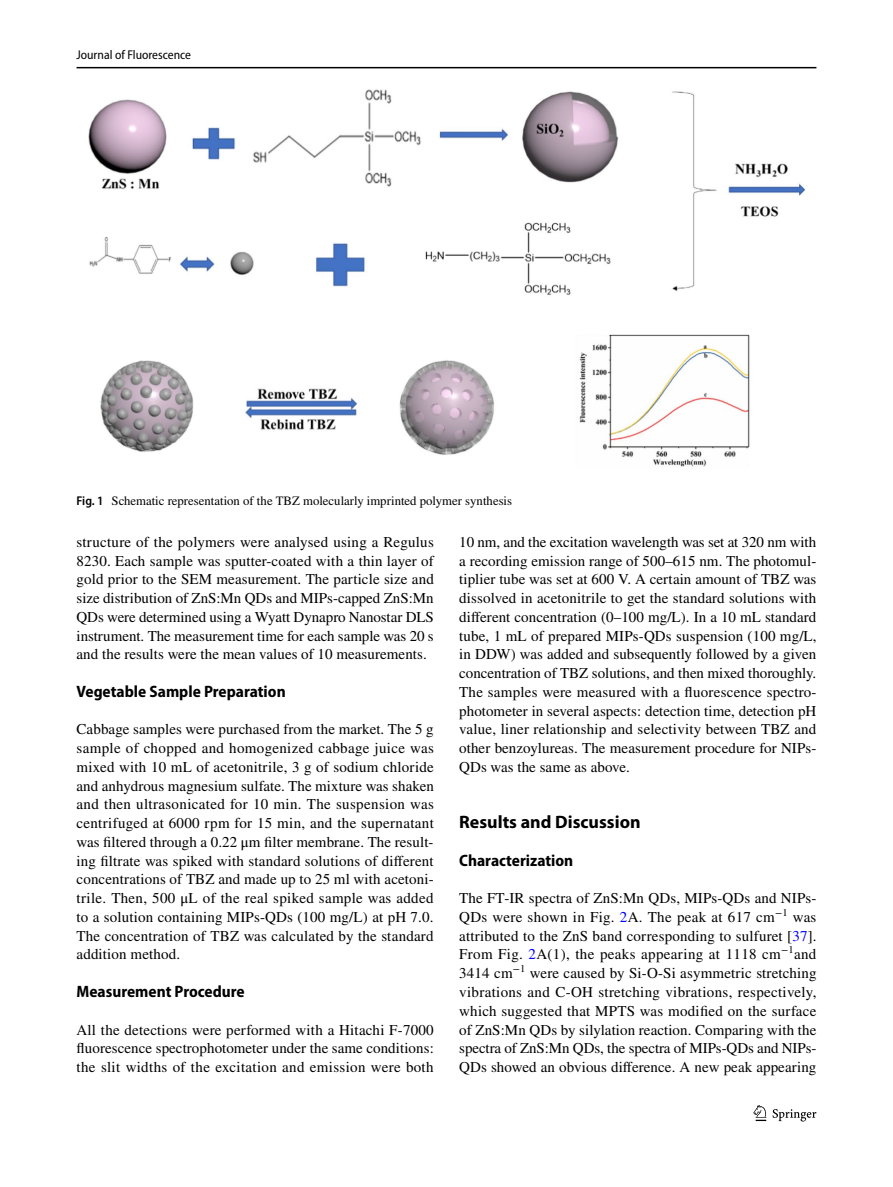
<style>
.page{position:relative;width:893px;height:1187px;background:#fff}
.page>*{position:absolute;margin:0;border:0;box-sizing:border-box;transform-origin:0 0}
.t1{font:700 18px "Myriad Pro";color:#000}
.t2{font:700 semi-condensed 16.5px "Myriad Pro";color:#000}
.t3{font:15px/18.8px "STIX";letter-spacing:.005em;color:#000;text-align:justify}
.t4{font:12.75px "STIX";color:#000}
.t5{font:semi-condensed 12.75px "Myriad Pro";color:#000}
.s1{font-family:"Myriad Pro";font-weight:600;font-stretch:semi-condensed}
.s2{color:#00f}
</style>
<div class="page">
<hr style="left:77px;top:67px;width:739px;height:1px;background:#000">
<svg style="left:753px;top:1105px;width:13px;height:15px"></svg>
<svg style="left:773px;top:1109px;width:43px;height:12px"></svg>
<img style="left:88px;top:89px;width:717px;height:378px">
<p class="t5" style="left:77px;top:48px;width:116px">Journal of Fluorescence</p>
<p class="t4" style="left:77px;top:492px;width:437px"><span class="s1">Fig. 1</span> Schematic representation of the TBZ molecularly imprinted polymer synthesis</p>
<p class="t3" style="left:77px;top:533px;width:359px">structure of the polymers were analysed using a Regulus 8230. Each sample was sputter-coated with a thin layer of gold prior to the SEM measurement. The particle size and size distribution of ZnS:Mn QDs and MIPs-capped ZnS:Mn QDs were determined using a Wyatt Dynapro Nanostar DLS instrument. The measurement time for each sample was 20 s and the results were the mean values of 10 measurements.</p>
<p class="t2" style="left:77px;top:682px;width:211px">Vegetable Sample Preparation</p>
<p class="t3" style="left:77px;top:721px;width:359px">Cabbage samples were purchased from the market. The 5 g sample of chopped and homogenized cabbage juice was mixed with 10 mL of acetonitrile, 3 g of sodium chloride and anhydrous magnesium sulfate. The mixture was shaken and then ultrasonicated for 10 min. The suspension was centrifuged at 6000 rpm for 15 min, and the supernatant was filtered through a 0.22 μm filter membrane. The result&shy;ing filtrate was spiked with standard solutions of different concentrations of TBZ and made up to 25 ml with acetoni&shy;trile. Then, 500 μL of the real spiked sample was added to a solution containing MIPs-QDs (100 mg/L) at pH 7.0.<br>The concentration of TBZ was calculated by the standard addition method.</p>
<p class="t2" style="left:77px;top:982px;width:170px">Measurement Procedure</p>
<p class="t3" style="left:77px;top:1021px;width:359px">All the detections were performed with a Hitachi F-7000 fluorescence spectrophotometer under the same conditions: the slit widths of the excitation and emission were both</p>
<p class="t3" style="left:459px;top:533px;width:359px">10 nm, and the excitation wavelength was set at 320 nm with a recording emission range of 500–615 nm. The photomul&shy;tiplier tube was set at 600 V. A certain amount of TBZ was dissolved in acetonitrile to get the standard solutions with different concentration (0–100 mg/L). In a 10 mL standard tube, 1 mL of prepared MIPs-QDs suspension (100 mg/L, in DDW) was added and subsequently followed by a given concentration of TBZ solutions, and then mixed thoroughly.<br>The samples were measured with a fluorescence spectro&shy;photometer in several aspects: detection time, detection pH value, liner relationship and selectivity between TBZ and other benzoylureas. The measurement procedure for NIPs-QDs was the same as above.</p>
<p class="t1" style="left:459px;top:810px;width:183px">Results and Discussion</p>
<p class="t2" style="left:459px;top:850px;width:116px">Characterization</p>
<p class="t3" style="left:459px;top:889px;width:359px">The FT-IR spectra of ZnS:Mn QDs, MIPs-QDs and NIPs-QDs were shown in Fig. <span class="s2">2</span>A. The peak at 617 cm<sup>−1</sup> was attributed to the ZnS band corresponding to sulfuret [<span class="s2">37</span>].<br>From Fig. <span class="s2">2</span>A(1), the peaks appearing at 1118 cm<sup>−1</sup>and 3414 cm<sup>−1</sup> were caused by Si-O-Si asymmetric stretching vibrations and C-OH stretching vibrations, respectively, which suggested that MPTS was modified on the surface of ZnS:Mn QDs by silylation reaction. Comparing with the spectra of ZnS:Mn QDs, the spectra of MIPs-QDs and NIPs-QDs showed an obvious difference. A new peak appearing</p>
</div>
